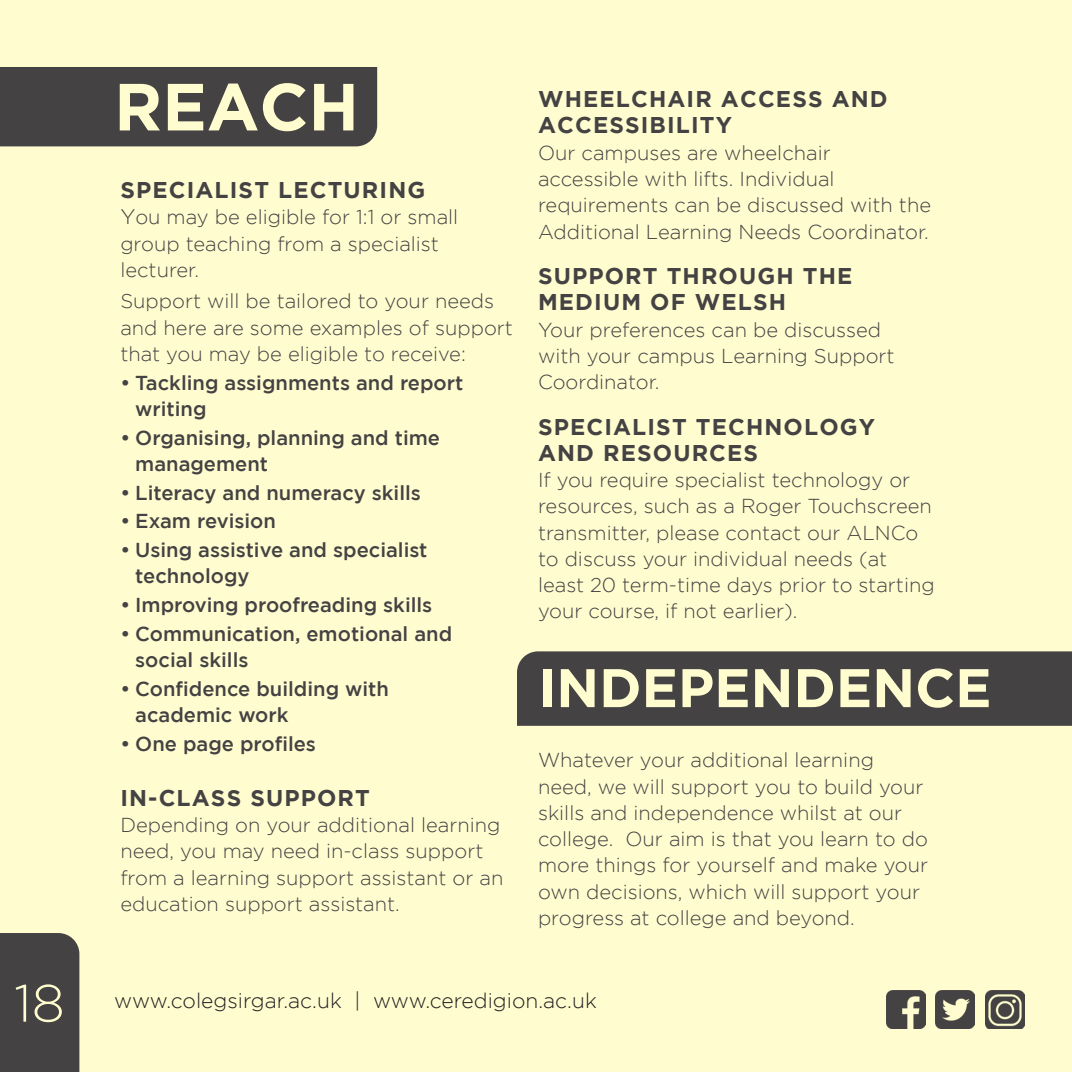
<style>
.page{position:relative;width:1072px;height:1072px;background:#fff}
.page>*{position:absolute;margin:0;border:0;box-sizing:border-box;transform-origin:0 0}
.t1{font:700 66.5px "Gotham";color:#fffdd0}
.t2{font:700 54.25px "Gotham";color:#fffdd0}
.t3{font:300 52.5px "Gotham";color:#fffdd0}
.t4{font:700 22.75px/26.2px "Gotham";letter-spacing:.05em;color:#444242}
.t5{font:300 21px "Gotham";color:#231f20}
.t6{font:300 20.12px/26.2px "Gotham";color:#444242}
.t7{font:500 20.12px/26.2px "Gotham";color:#444242}
.s1{font-size:21px}
</style>
<div class="page">
<hr style="left:1071px;top:0;width:1px;height:1071px;background:#444242">
<div style="left:0;top:0;width:1071px;height:1071px;background:#fffdd0"></div>
<div style="left:0;top:933px;width:79px;height:138px;background:#444242"></div>
<div style="left:0;top:67px;width:377px;height:79px;background:#444242"></div>
<div style="left:517px;top:651px;width:554px;height:74px;background:#444242"></div>
<img style="left:886px;top:990px;width:39px;height:38px">
<img style="left:935px;top:990px;width:39px;height:38px">
<img style="left:985px;top:990px;width:39px;height:38px">
<p class="t3" style="left:14px;top:974px;width:52px">18</p>
<p class="t1" style="left:114px;top:68px;width:246px">REACH</p>
<p class="t4" style="left:120px;top:176px;width:306px">SPECIALIST LECTURING</p>
<p class="t6" style="left:120px;top:204px;width:339px"><span class="s1">Y</span>ou may be eligible for 1:1 or small group teaching from a specialist lecturer.</p>
<p class="t6" style="left:120px;top:288px;width:394px">Support will be tailored to your needs and here are some examples of support that you may be eligible to receive:</p>
<p class="t7" style="left:135px;top:369px;width:330px;text-indent:-15px">• Tackling assignments and report writing</p>
<p class="t7" style="left:135px;top:424px;width:306px;text-indent:-15px">• Organising, planning and time management</p>
<p class="t7" style="left:120px;top:479px;width:302px">• Literacy and numeracy skills</p>
<p class="t7" style="left:120px;top:507px;width:157px">• Exam revision</p>
<p class="t7" style="left:135px;top:536px;width:294px;text-indent:-15px">• Using assistive and specialist technology</p>
<p class="t7" style="left:120px;top:591px;width:313px">• Improving proofreading skills</p>
<p class="t7" style="left:135px;top:620px;width:318px;text-indent:-15px">• Communication, emotional and social skills</p>
<p class="t7" style="left:135px;top:675px;width:255px;text-indent:-15px">• Confidence building with academic work</p>
<p class="t7" style="left:120px;top:730px;width:197px">• One page profiles</p>
<p class="t4" style="left:120px;top:784px;width:251px">IN-CLASS SUPPORT</p>
<p class="t6" style="left:120px;top:811px;width:384px">Depending on your additional learning need, you may need in-class support from a learning support assistant or an education support assistant.</p>
<p class="t4" style="left:538px;top:85px;width:351px">WHEELCHAIR ACCESS AND<br>ACCESSIBILITY</p>
<p class="t6" style="left:538px;top:139px;width:394px">Our campuses are wheelchair accessible with lifts. Individual requirements can be discussed with the Additional Learning Needs Coordinator.</p>
<p class="t4" style="left:538px;top:262px;width:316px">SUPPORT THROUGH THE<br>MEDIUM OF WELSH</p>
<p class="t6" style="left:538px;top:316px;width:358px">Your preferences can be discussed with your campus Learning Support<br>Coordinator.</p>
<p class="t4" style="left:538px;top:413px;width:338px">SPECIALIST TECHNOLOGY<br>AND RESOURCES</p>
<p class="t6" style="left:538px;top:466px;width:398px">If you require specialist technology or resources, such as a Roger Touchscreen transmitter, please contact our ALNCo to discuss your individual needs (at least 20 term-time days prior to starting your course, if not earlier).</p>
<p class="t2" style="left:538px;top:656px;width:455px">INDEPENDENCE</p>
<p class="t6" style="left:538px;top:746px;width:392px">Whatever your additional learning need, we will support you to build your skills and independence whilst at our college. Our aim is that you learn to do more things for yourself and make your own decisions, which will support your progress at college and beyond.</p>
<p class="t5" style="left:114px;top:989px;width:484px">www.colegsirgar.ac.uk | www.ceredigion.ac.uk</p>
</div>
